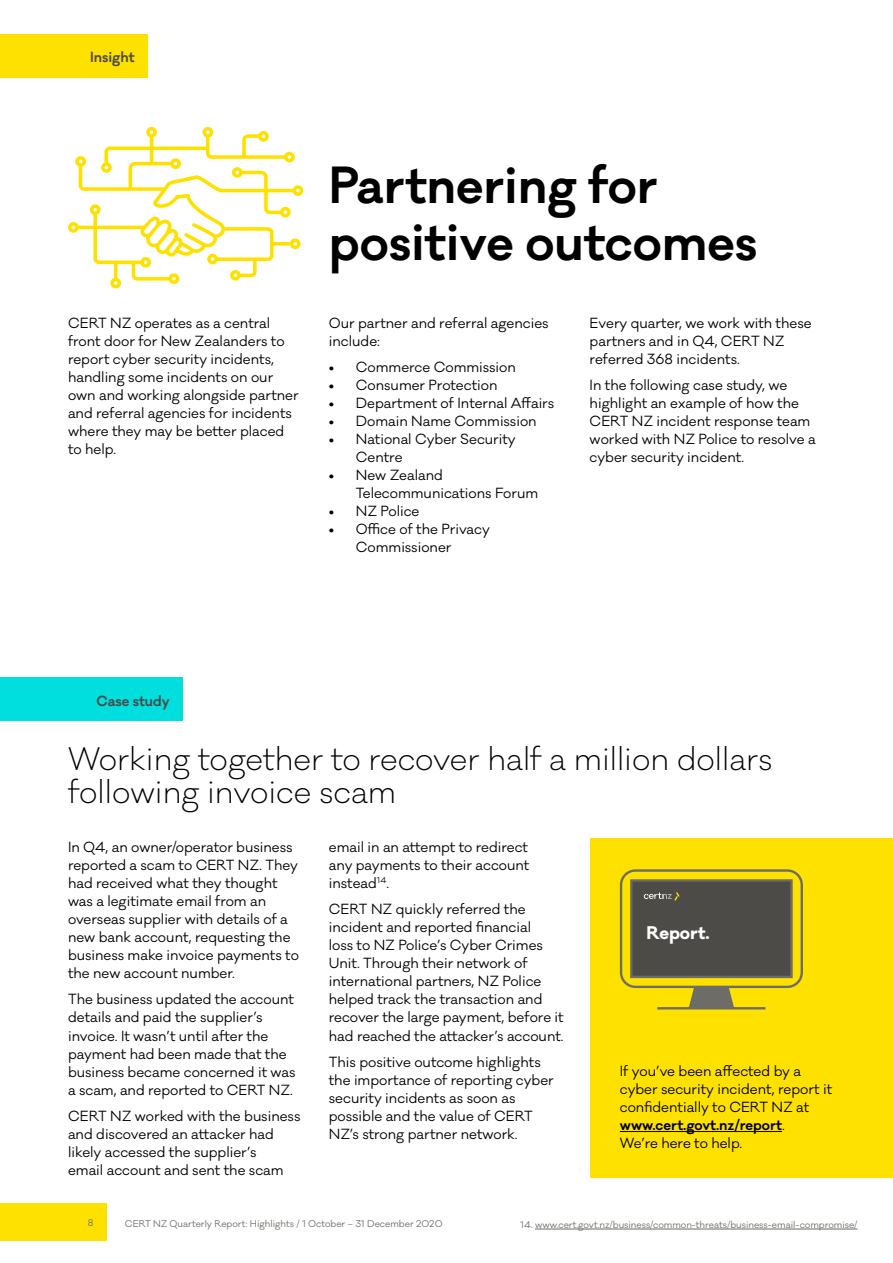
<style>
.page{position:relative;width:893px;height:1263px;background:#fff}
.page>*{position:absolute;margin:0;border:0;box-sizing:border-box;transform-origin:0 0}
.Body{font:600 48px/57px "Galano Classic";color:#000}
.Sub_header{font:300 30px/33px "Galano Classic";color:#000}
.Body-2{font:700 16.8px "Galano Classic";color:#fff}
.Body-3{font:13.5px/18px "Galano Classic";color:#000}
.t1{font:600 13.5px "Galano Classic";color:#4d4b47}
.Body-4{font:9px "Galano Classic";color:#6e6c66}
.s1{font-weight:600}
</style>
<div class="page">
<div style="left:0;top:34px;width:147px;height:43px;background:#ffe100"></div>
<div style="left:590px;top:838px;width:303px;height:340px;background:#ffe100"></div>
<hr style="left:620px;top:1131px;width:162px;height:1px;background:#000">
<div style="left:620px;top:869px;width:183px;height:119px;border:2px solid #6e6c66;border-radius:14px"></div>
<div style="left:630px;top:879px;width:163px;height:99px;background:#4d4b47;border:2px solid #6e6c66"></div>
<svg style="left:689px;top:986px;width:45px;height:21px"></svg>
<hr style="left:657px;top:1007px;width:108px;height:2px;background:#6e6c66">
<svg style="left:644px;top:892px;width:36px;height:8px"></svg>
<div style="left:0;top:677px;width:183px;height:44px;background:#00dede"></div>
<svg style="left:68px;top:127px;width:235px;height:161px"></svg>
<div style="left:0;top:1203px;width:106px;height:38px;background:#ffe100"></div>
<hr style="left:535px;top:1229px;width:322px;height:1px;background:#6e6c66">
<p class="t1" style="left:90px;top:48px;width:46px">Insight</p>
<p class="Body" style="left:329px;top:157px;width:430px">Partnering for positive outcomes</p>
<p class="Body-3" style="left:68px;top:314px;width:232px">CERT NZ operates as a central front door for New Zealanders to report cyber security incidents, handling some incidents on our own and working alongside partner and referral agencies for incidents where they may be better placed to help.</p>
<p class="Body-3" style="left:329px;top:314px;width:221px">Our partner and referral agencies include:</p>
<p class="Body-3" style="left:329px;top:359px;width:189px">• Commerce Commission</p>
<p class="Body-3" style="left:329px;top:377px;width:170px">• Consumer Protection</p>
<p class="Body-3" style="left:329px;top:395px;width:227px">• Department of Internal Affairs</p>
<p class="Body-3" style="left:329px;top:413px;width:209px">• Domain Name Commission</p>
<p class="Body-3" style="left:356px;top:431px;width:161px;text-indent:-27px">• National Cyber Security<br>Centre</p>
<p class="Body-3" style="left:356px;top:467px;width:184px;text-indent:-27px">• New Zealand<br>Telecommunications Forum</p>
<p class="Body-3" style="left:329px;top:503px;width:92px">• NZ Police</p>
<p class="Body-3" style="left:356px;top:521px;width:135px;text-indent:-27px">• Office of the Privacy<br>Commissioner</p>
<p class="Body-3" style="left:590px;top:314px;width:224px">Every quarter, we work with these partners and in Q4, CERT NZ referred 368 incidents.</p>
<p class="Body-3" style="left:590px;top:377px;width:227px">In the following case study, we highlight an example of how the<br>CERT NZ incident response team worked with NZ Police to resolve a cyber security incident.</p>
<p class="t1" style="left:97px;top:692px;width:75px">Case study</p>
<p class="Sub_header" style="left:68px;top:743px;width:706px">Working together to recover half a million dollars following invoice scam</p>
<p class="Body-3" style="left:68px;top:838px;width:232px">In Q4, an owner/operator business reported a scam to CERT NZ. They had received what they thought was a legitimate email from an overseas supplier with details of a new bank account, requesting the business make invoice payments to the new account number.</p>
<p class="Body-3" style="left:68px;top:991px;width:229px">The business updated the account details and paid the supplier’s invoice. It wasn’t until after the payment had been made that the business became concerned it was a scam, and reported to CERT NZ.</p>
<p class="Body-3" style="left:68px;top:1107px;width:234px">CERT NZ worked with the business and discovered an attacker had likely accessed the supplier’s<br>email account and sent the scam</p>
<p class="Body-3" style="left:329px;top:838px;width:202px;text-align:justify">email in an attempt to redirect any payments to their account instead<sup>14</sup>.</p>
<p class="Body-3" style="left:329px;top:901px;width:236px">CERT NZ quickly referred the incident and reported financial<br>loss to NZ Police’s Cyber Crimes Unit. Through their network of international partners, NZ Police helped track the transaction and recover the large payment, before it had reached the attacker’s account.</p>
<p class="Body-3" style="left:329px;top:1053px;width:226px">This positive outcome highlights the importance of reporting cyber security incidents as soon as possible and the value of CERT<br>NZ’s strong partner network.</p>
<p class="Body-2" style="left:646px;top:922px;width:65px">Report.</p>
<p class="Body-3" style="left:620px;top:1062px;width:214px">If you’ve been affected by a cyber security incident, report it confidentially to CERT NZ at <span class="s1">www.cert.govt.nz/report</span>.<br>We’re here to help.</p>
<p class="Body-4" style="left:88px;top:1217px;width:7px">8</p>
<p class="Body-4" style="left:125px;top:1218px;width:319px">CERT NZ Quarterly Report: Highlights / 1 October – 31 December 2020</p>
<p class="Body-4" style="left:520px;top:1219px;width:339px">14. www.cert.govt.nz/business/common-threats/business-email-compromise/</p>
</div>
